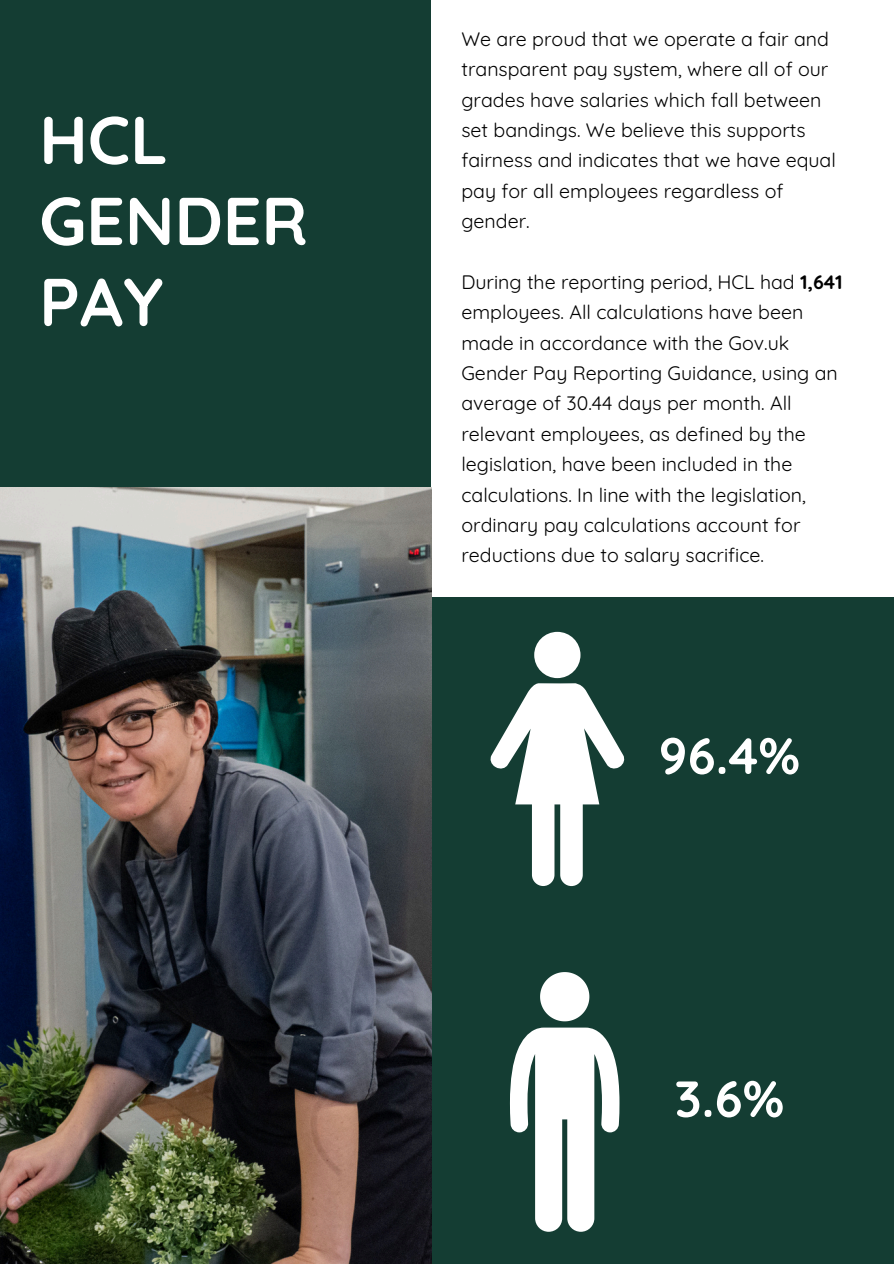
<style>
.page{position:relative;width:894px;height:1264px;background:#fff}
.page>*{position:absolute;margin:0;border:0;box-sizing:border-box;transform-origin:0 0}
.t1{font:700 67.5px/81px "Quicksand";color:#fff}
.t2{font:700 51px "Quicksand";color:#fff}
.t3{font:19.5px/30.3px "Quicksand";color:#000}
.s1{font-weight:700}
</style>
<div class="page">
<div style="left:0;top:0;width:431px;height:487px;background:#143d33"></div>
<div style="left:376px;top:598px;width:517px;height:665px;background:#143d33"></div>
<img style="left:0;top:487px;width:431px;height:775px">
<svg style="left:490px;top:683px;width:134px;height:203px"></svg>
<div style="left:534px;top:632px;width:46px;height:46px;background:#fff;border-radius:50%"></div>
<svg style="left:510px;top:1027px;width:109px;height:204px"></svg>
<svg style="left:540px;top:972px;width:49px;height:49px"></svg>
<h1 class="t1" style="left:39px;top:98px;width:270px">HCL<br>GENDER<br>PAY</h1>
<p class="t3" style="left:461px;top:23px;width:376px">We are proud that we operate a fair and transparent pay system, where all of our grades have salaries which fall between set bandings. We believe this supports fairness and indicates that we have equal pay for all employees regardless of gender.</p>
<p class="t3" style="left:461px;top:266px;width:383px">During the reporting period, HCL had <span class="s1">1,641 </span>employees. All calculations have been made in accordance with the Gov.uk Gender Pay Reporting Guidance, using an average of 30.44 days per month. All relevant employees, as defined by the legislation, have been included in the calculations. In line with the legislation, ordinary pay calculations account for reductions due to salary sacrifice.</p>
<p class="t2" style="left:658px;top:723px;width:143px">96.4%</p>
<p class="t2" style="left:674px;top:1065px;width:111px">3.6%</p>
</div>
